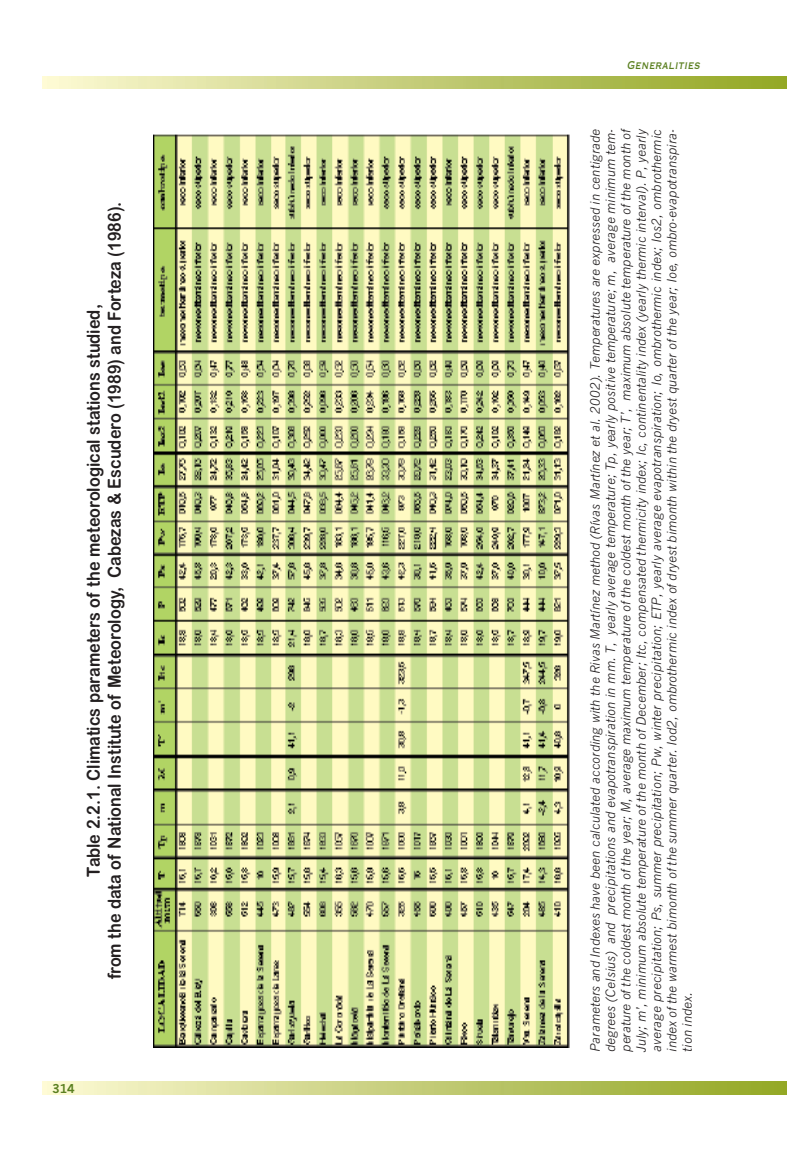
<style>
.page{position:relative;width:787px;height:1149px;background:#fff}
.page>*{position:absolute;margin:0;border:0;box-sizing:border-box;transform-origin:0 0}
.t1{font:18px/21px "Arial Rounded MT Bold";color:#231f20;text-align:center;scale:.9 1}
.t2{font:italic 15px "Copperplate";color:#5a7f20;scale:.75 1}
.t3{font:italic 12.75px/15.3px "News Gothic";color:#231f20;text-align:justify}
.t4{font:700 12px "News Gothic";color:#5a7f20}
</style>
<div class="page">
<img style="left:153px;top:134px;width:417px;height:913px">
<svg style="left:43px;top:76px;width:743px;height:13px;background:#c5ce7a"></svg>
<svg style="left:43px;top:1081px;width:743px;height:13px;background:#c5ce7a"></svg>
<p class="t1" style="left:83px;top:979px;width:865px;rotate:-90deg">Table 2.2.1. Climatics parameters of the meteorological stations studied,<br>from the data of National Institute of Meteorology, Cabezas &amp; Escudero (1989) and Forteza (1986).</p>
<p class="t4" style="left:52px;top:1081px;width:24px">314</p>
<p class="t2" style="left:627px;top:55px;width:103px">Generalities</p>
<p class="t3" style="left:588px;top:1051px;width:924px;rotate:-90deg">Parameters and Indexes have been calculated according with the Rivas Martínez method (Rívas Martínez et al. 2002). Temperatures are expressed in centigrade degrees (Celsius) and precipitations and evapotranspiration in mm. T, yearly average temperature; Tp, yearly positive temperature; m, average minimum tem&shy;perature of the coldest month of the year; M, average maximum temperature of the coldest month of the year; T’, maximum absolute temperature of the month of July; m’, minimum absolute temperature of the month of December; Itc, compensated thermicity index; Ic, continentality index (yearly thermic interval). P, yearly average precipitation; Ps, summer precipitation; Pw, winter precipitation; ETP, yearly average evapotranspiration; Io, ombrothermic index; Ios2, ombrothermic index of the warmest bimonth of the summer quarter. Iod2, ombrothermic index of dryest bimonth within the dryest quarter of the year; Ioe, ombro-evapotranspira&shy;tion index.</p>
</div>
